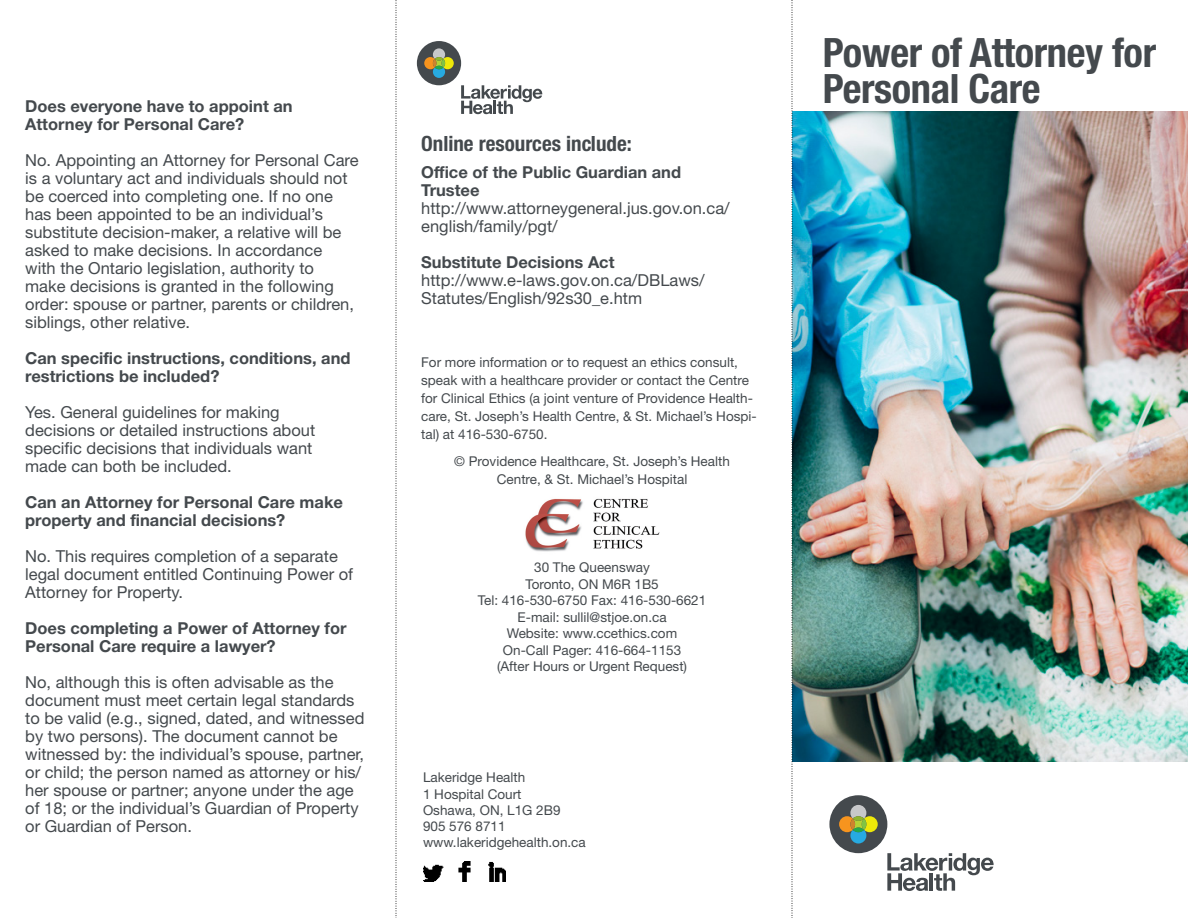
<style>
.page{position:relative;width:1188px;height:918px;background:#fff}
.page>*{position:absolute;margin:0;border:0;box-sizing:border-box;transform-origin:0 0}
.t1{font:700 condensed 40.5px/36px "Helvetica Neue";letter-spacing:-.01em;color:#44494d}
.t2{font:700 condensed 21px "Helvetica Neue";color:#44494d}
.t3{font:16.5px/18px "Helvetica Neue";color:#44494d}
.t4{font:700 16.5px/18px "Helvetica Neue Cyr";color:#44494d}
.t5{font:13.5px/16.5px "Helvetica Neue";color:#44494d}
</style>
<div class="page">
<img style="left:793px;top:111px;width:395px;height:650px">
<svg style="left:792px;top:0;width:1px;height:918px"></svg>
<svg style="left:396px;top:0;width:1px;height:918px"></svg>
<img style="left:423px;top:861px;width:83px;height:21px">
<div style="left:829px;top:795px;width:58px;height:58px;background:#44494d;border-radius:50%"></div>
<svg style="left:839px;top:805px;width:39px;height:39px"></svg>
<svg style="left:862px;top:819px;width:4px;height:11px"></svg>
<svg style="left:887px;top:853px;width:107px;height:38px"></svg>
<img style="left:525px;top:498px;width:135px;height:54px">
<div style="left:417px;top:41px;width:44px;height:44px;background:#44494d;border-radius:50%"></div>
<svg style="left:424px;top:48px;width:30px;height:30px"></svg>
<svg style="left:461px;top:85px;width:81px;height:29px"></svg>
<p class="t4" style="left:25px;top:98px;width:269px">Does everyone have to appoint an<br>Attorney for Personal Care?</p>
<p class="t3" style="left:25px;top:152px;width:335px">No. Appointing an Attorney for Personal Care is a voluntary act and individuals should not be coerced into completing one. If no one has been appointed to be an individual’s substitute decision-maker, a relative will be asked to make decisions. In accordance<br>with the Ontario legislation, authority to<br>make decisions is granted in the following order: spouse or partner, parents or children, siblings, other relative.</p>
<p class="t4" style="left:25px;top:350px;width:327px">Can specific instructions, conditions, and restrictions be included?</p>
<p class="t3" style="left:25px;top:404px;width:292px">Yes. General guidelines for making decisions or detailed instructions about specific decisions that individuals want made can both be included.</p>
<p class="t4" style="left:25px;top:494px;width:319px">Can an Attorney for Personal Care make property and financial decisions?</p>
<p class="t3" style="left:25px;top:548px;width:329px">No. This requires completion of a separate legal document entitled Continuing Power of<br>Attorney for Property.</p>
<p class="t4" style="left:25px;top:620px;width:323px">Does completing a Power of Attorney for<br>Personal Care require a lawyer?</p>
<p class="t3" style="left:25px;top:674px;width:341px">No, although this is often advisable as the document must meet certain legal standards to be valid (e.g., signed, dated, and witnessed by two persons). The document cannot be witnessed by: the individual’s spouse, partner, or child; the person named as attorney or his/ her spouse or partner; anyone under the age of 18; or the individual’s Guardian of Property or Guardian of Person.</p>
<p class="t2" style="left:421px;top:126px;width:212px">Online resources include:</p>
<p class="t4" style="left:421px;top:163px;width:261px">Office of the Public Guardian and<br>Trustee</p>
<p class="t3" style="left:421px;top:200px;width:310px">http://www.attorneygeneral.jus.gov.on.ca/ english/family/pgt/</p>
<p class="t4" style="left:421px;top:253px;width:195px">Substitute Decisions Act</p>
<p class="t3" style="left:421px;top:272px;width:285px">http://www.e-laws.gov.on.ca/DBLaws/<br>Statutes/English/92s30_e.htm</p>
<p class="t5" style="left:421px;top:354px;width:337px;line-height:18px">For more information or to request an ethics consult, speak with a healthcare provider or contact the Centre for Clinical Ethics (a joint venture of Providence Health&shy;care, St. Joseph’s Health Centre, &amp; St. Michael’s Hospi&shy;tal) at 416-530-6750.</p>
<p class="t5" style="left:454px;top:453px;width:277px;line-height:18px;text-align:center">© Providence Healthcare, St. Joseph’s Health<br>Centre, &amp; St. Michael’s Hospital</p>
<p class="t5" style="left:478px;top:560px;width:230px;text-align:center">30 The Queensway<br>Toronto, ON M6R 1B5<br>Tel: 416-530-6750 Fax: 416-530-6621<br>E-mail: sullil@stjoe.on.ca<br>Website: www.ccethics.com<br>On-Call Pager: 416-664-1153<br>(After Hours or Urgent Request)</p>
<p class="t5" style="left:423px;top:770px;width:164px">Lakeridge Health<br>1 Hospital Court<br>Oshawa, ON, L1G 2B9<br>905 576 8711 www.lakeridgehealth.on.ca</p>
<h1 class="t1" style="left:823px;top:32px;width:335px">Power of Attorney for<br>Personal Care</h1>
</div>
